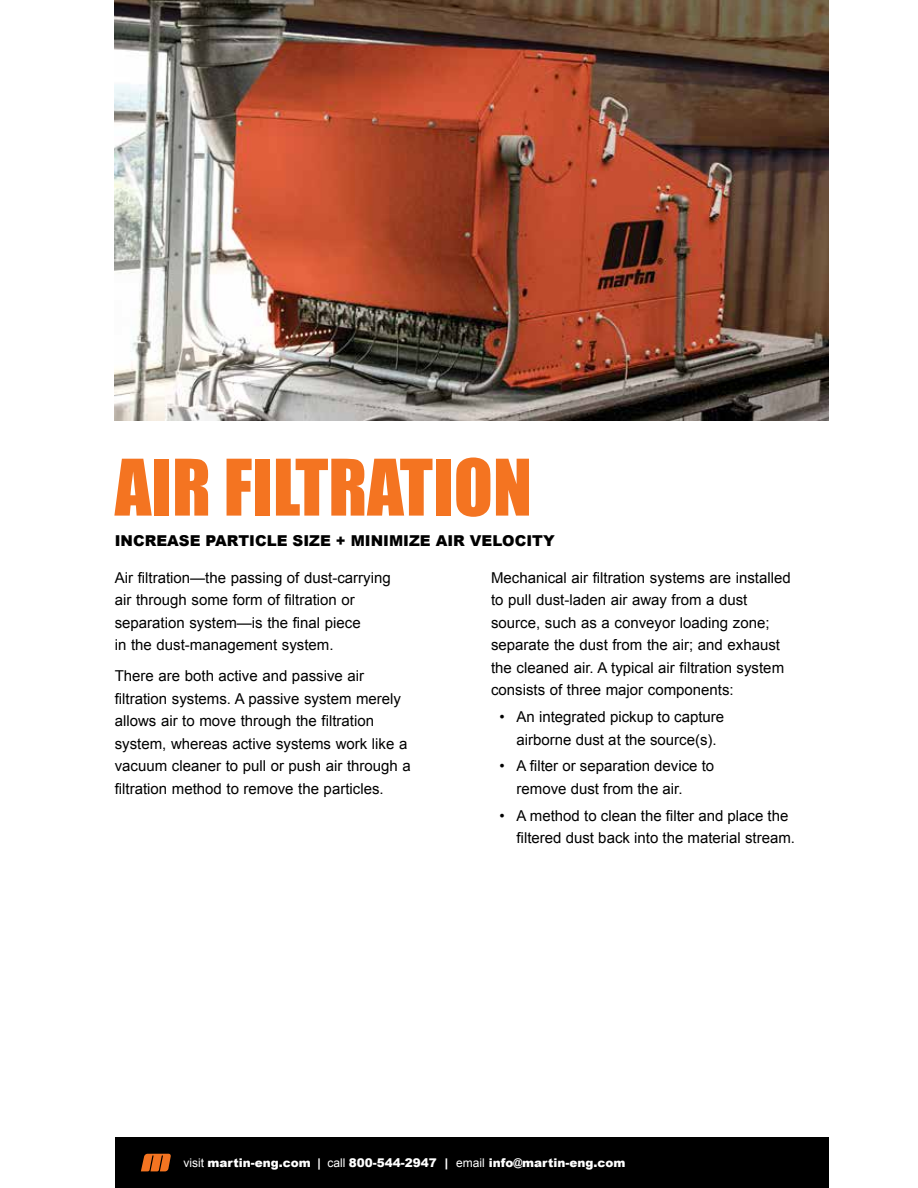
<style>
.page{position:relative;width:918px;height:1188px;background:#fff}
.page>*{position:absolute;margin:0;border:0;box-sizing:border-box;transform-origin:0 0}
.t1{font:72px "Impact";color:#f47421}
.t2{font:15px/22.5px "Arial";color:#000}
.t3{font:900 15px "Arial";color:#000}
.t4{font:900 12px "Arial";color:#fff}
.s1{font-weight:400}
.s2{font-weight:700}
</style>
<div class="page">
<div style="left:115px;top:1137px;width:714px;height:51px;background:#000"></div>
<svg style="left:141px;top:1154px;width:30px;height:17px"></svg>
<img style="left:115px;top:0;width:714px;height:420px">
<h1 class="t1" style="left:115px;top:432px;width:419px">AIR FILTRATION</h1>
<p class="t3" style="left:115px;top:530px;width:441px">INCREASE PARTICLE SIZE + MINIMIZE AIR VELOCITY</p>
<p class="t2" style="left:115px;top:566px;width:277px">Air filtration—the passing of dust-carrying air through some form of filtration or separation system—is the final piece<br>in the dust-management system.</p>
<p class="t2" style="left:115px;top:665px;width:297px">There are both active and passive air filtration systems. A passive system merely allows air to move through the filtration system, whereas active systems work like a vacuum cleaner to pull or push air through a filtration method to remove the particles.</p>
<p class="t2" style="left:491px;top:566px;width:301px">Mechanical air filtration systems are installed to pull dust-laden air away from a dust source, such as a conveyor loading zone; separate the dust from the air; and exhaust the cleaned air. A typical air filtration system consists of three major components:</p>
<p class="t2" style="left:517px;top:706px;width:209px;text-indent:-17px">• An integrated pickup to capture airborne dust at the source(s).</p>
<p class="t2" style="left:517px;top:755px;width:199px;text-indent:-17px">• A filter or separation device to remove dust from the air.</p>
<p class="t2" style="left:517px;top:804px;width:280px;text-indent:-17px">• A method to clean the filter and place the filtered dust back into the material stream.</p>
<p class="t4" style="left:184px;top:1154px;width:443px"><span class="s1">visit</span> martin-eng.com <span class="s2">|</span> <span class="s1">call</span> 800-544-2947 | <span class="s1">email</span> info@martin-eng.com</p>
</div>
